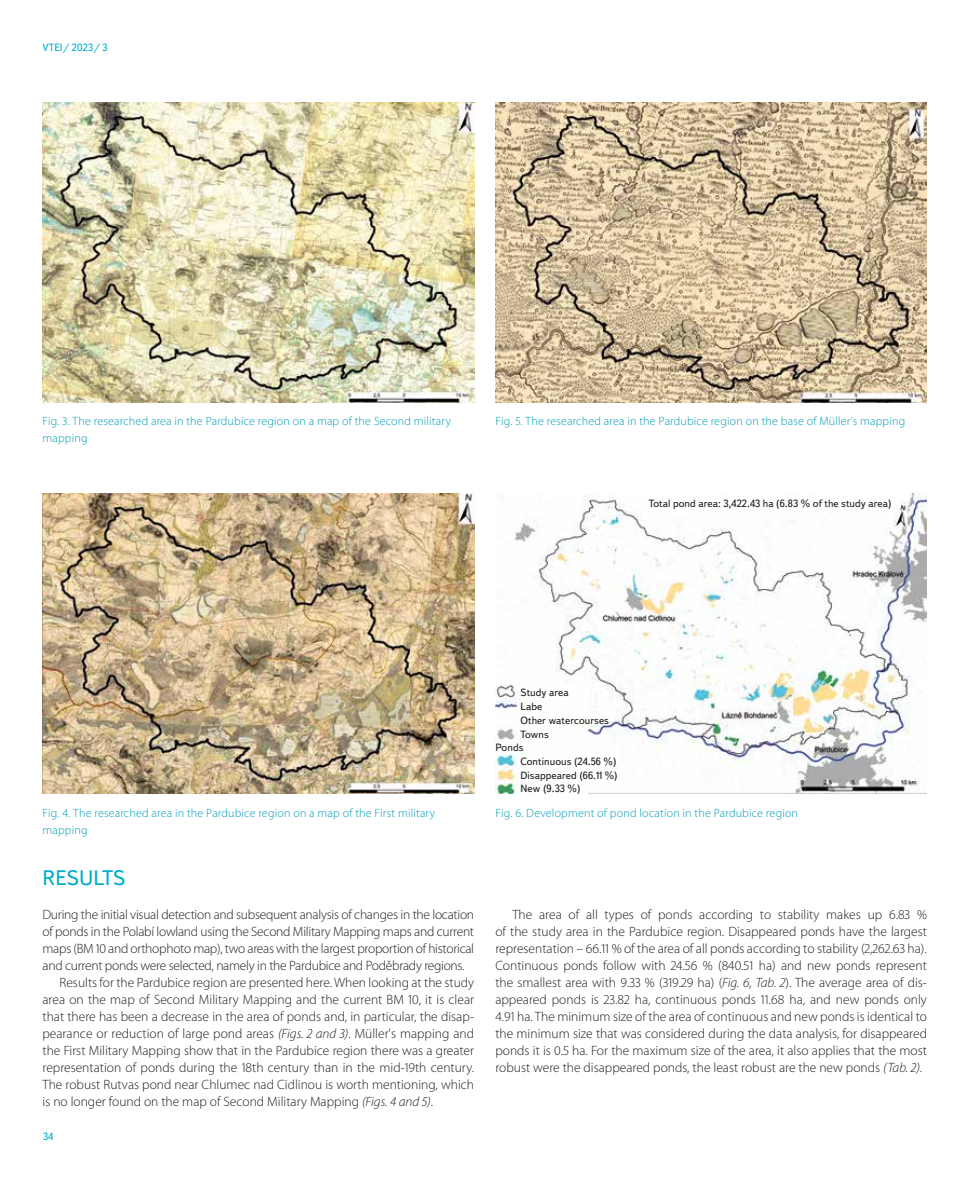
<style>
.page{position:relative;width:978px;height:1191px;background:#fff}
.page>*{position:absolute;margin:0;border:0;box-sizing:border-box;transform-origin:0 0}
.t1{font:21px "Textbook New";color:#00afcb}
.t2{font:300 13.5px/17px "Myriad Pro";color:#1d1d1b;text-align:justify}
.t3{font:300 13.5px "Myriad Pro";letter-spacing:-.02em;color:#1d1d1b}
.t4{font:300 12px/17px "Myriad Pro";letter-spacing:.015em;color:#009cb4}
.t5{font:10.5px/14.2px "Textbook New";letter-spacing:.01em;color:#1d1d1b}
.t6{font:10.5px "Textbook New";color:#00afcb}
.s1{font-style:italic}
</style>
<div class="page">
<img style="left:43px;top:102px;width:431px;height:300px">
<img style="left:43px;top:493px;width:431px;height:300px">
<img style="left:495px;top:102px;width:432px;height:300px">
<img style="left:495px;top:493px;width:432px;height:301px">
<p class="t6" style="left:43px;top:41px;width:67px">VTEI/ 2023/ 3</p>
<p class="t4" style="left:43px;top:413px;width:410px">Fig. 3. The researched area in the Pardubice region on a map of the Second military mapping</p>
<p class="t4" style="left:495px;top:413px;width:411px">Fig. 5. The researched area in the Pardubice region on the base of Müller’s mapping</p>
<p class="t5" style="left:649px;top:496px;width:244px">Total pond area: 3,422.43 ha (6.83 % of the study area)</p>
<p class="t4" style="left:43px;top:804px;width:394px">Fig. 4. The researched area in the Pardubice region on a map of the First military mapping</p>
<h1 class="t1" style="left:43px;top:864px;width:84px">RESULTS</h1>
<p class="t3" style="left:43px;top:906px;width:433px">During the initial visual detection and subsequent analysis of changes in the location</p>
<p class="t3" style="left:43px;top:923px;width:433px">of ponds in the Polabí lowland using the Second Military Mapping maps and current</p>
<p class="t3" style="left:43px;top:940px;width:433px">maps (BM 10 and orthophoto map), two areas with the largest proportion of historical</p>
<p class="t3" style="left:43px;top:957px;width:424px">and current ponds were selected, namely in the Pardubice and Poděbrady regions.</p>
<p class="t2" style="left:60px;top:973px;width:416px">Results for the Pardubice region are presented here. When looking at the study</p>
<p class="t2" style="left:43px;top:990px;width:433px">area on the map of Second Military Mapping and the current BM 10, it is clear</p>
<p class="t2" style="left:43px;top:1007px;width:433px">that there has been a decrease in the area of ponds and, in particular, the disap-</p>
<p class="t2" style="left:43px;top:1024px;width:433px">pearance or reduction of large pond areas <span class="s1">(Figs. 2 and 3)</span>. Müller's mapping and</p>
<p class="t2" style="left:43px;top:1041px;width:433px">the First Military Mapping show that in the Pardubice region there was a greater</p>
<p class="t2" style="left:43px;top:1058px;width:433px">representation of ponds during the 18th century than in the mid-19th century.</p>
<p class="t2" style="left:43px;top:1075px;width:433px">The robust Rutvas pond near Chlumec nad Cidlinou is worth mentioning, which</p>
<p class="t2" style="left:43px;top:1092px;width:392px">is no longer found on the map of Second Military Mapping <span class="s1">(Figs. 4 and 5)</span>.</p>
<p class="t6" style="left:43px;top:1130px;width:12px">34</p>
<p class="t5" style="left:520px;top:685px;width:90px">Study area<br>Labe<br>Other watercourses<br>Towns</p>
<p class="t5" style="left:520px;top:755px;width:99px;line-height:13.5px;text-align:justify">Continuous (24.56 %)<br>Disappeared (66.11 %)<br>New (9.33 %)</p>
<p class="t5" style="left:495px;top:740px;width:30px">Ponds</p>
<p class="t4" style="left:495px;top:804px;width:304px">Fig. 6. Development of pond location in the Pardubice region</p>
<p class="t2" style="left:495px;top:905px;width:433px;text-indent:17px">The area of all types of ponds according to stability makes up 6.83 % of the study area in the Pardubice region. Disappeared ponds have the largest representation – 66.11 % of the area of all ponds according to stability (2,262.63 ha).<br>Continuous ponds follow with 24.56 % (840.51 ha) and new ponds represent the smallest area with 9.33 % (319.29 ha) (<span class="s1">Fig. 6</span>, <span class="s1">Tab. 2</span>). The average area of dis&shy;appeared ponds is 23.82 ha, continuous ponds 11.68 ha, and new ponds only 4.91 ha. The minimum size of the area of continuous and new ponds is identical to the minimum size that was considered during the data analysis, for disappeared ponds it is 0.5 ha. For the maximum size of the area, it also applies that the most robust were the disappeared ponds, the least robust are the new ponds <span class="s1">(Tab. 2)</span>.</p>
</div>
